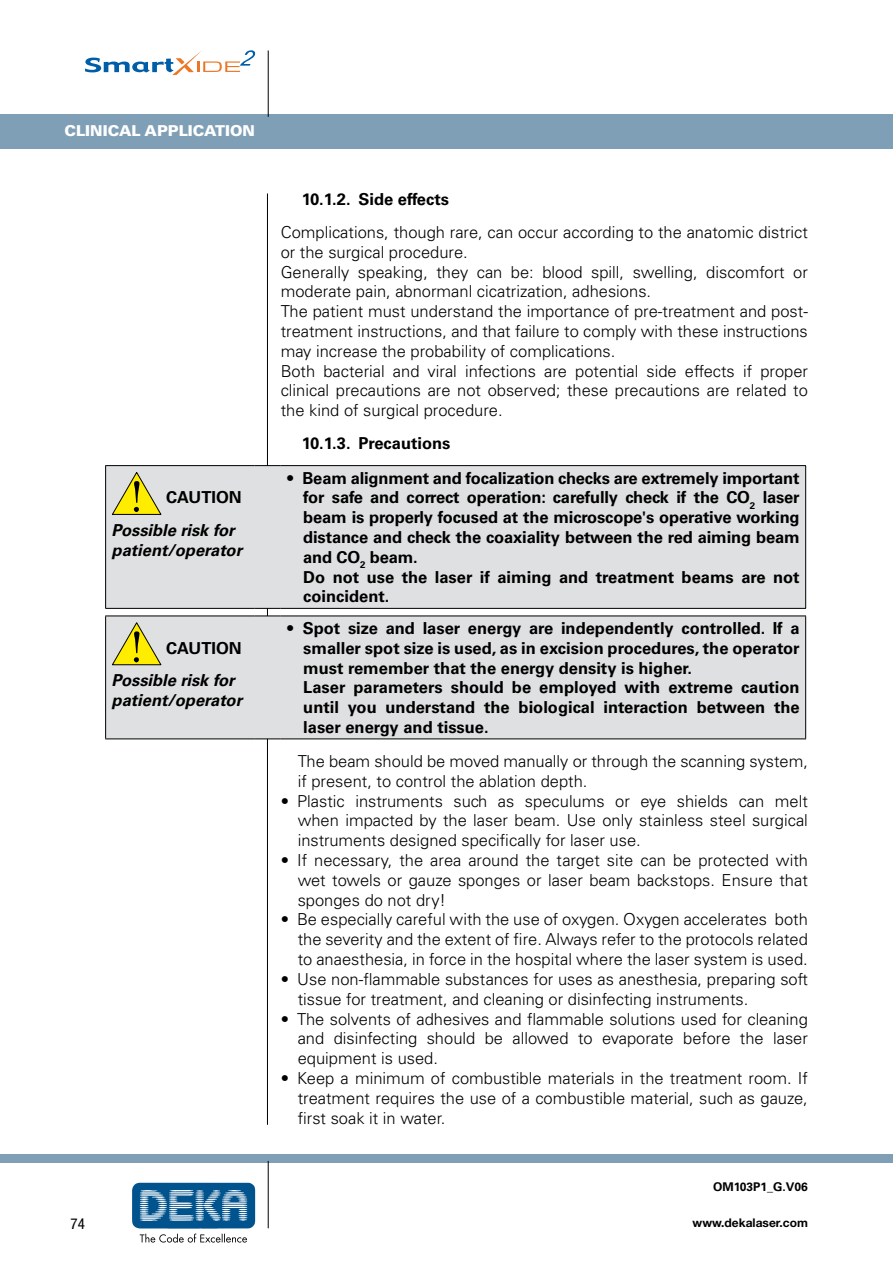
<style>
.page{position:relative;width:893px;height:1263px;background:#fff}
.page>*{position:absolute;margin:0;border:0;box-sizing:border-box;transform-origin:0 0}
.t1{font:300 16.5px/19.8px "Univers LT Std";color:#000;text-align:justify}
.t2{font:700 16.5px/19.8px "Univers LT Std";color:#000}
.t3{font:italic 700 16.5px/19.8px "Univers LT Std";color:#000}
.t4{font:900 15px "Univers LT Std";color:#fff}
.t5{font:condensed 15px "Helvetica Neue LT Std";color:#000}
.t6{font:700 12px "Helvetica Neue LT Std";color:#000}
.t7{font:700 12px "Univers LT Std";color:#000}
.s1{font-weight:300}
</style>
<div class="page">
<div style="left:0;top:115px;width:893px;height:34px;background:#7f9fb7"></div>
<div style="left:0;top:1154px;width:893px;height:8px;background:#7f9fb7"></div>
<hr style="left:268px;top:51px;width:1px;height:66px;background:#000">
<hr style="left:268px;top:1161px;width:1px;height:67px;background:#000">
<svg style="left:132px;top:1183px;width:123px;height:59px"></svg>
<svg style="left:86px;top:50px;width:169px;height:25px"></svg>
<hr style="left:267px;top:193px;width:1px;height:932px;background:#000">
<div style="left:106px;top:466px;width:699px;height:142px;background:#dfe0e1"></div>
<hr style="left:105px;top:465px;width:150px;height:1px;background:#000">
<hr style="left:105px;top:466px;width:1px;height:142px;background:#000">
<svg style="left:255px;top:465px;width:25px;height:1px"></svg>
<hr style="left:280px;top:465px;width:526px;height:1px;background:#000">
<hr style="left:805px;top:466px;width:1px;height:142px;background:#000">
<hr style="left:105px;top:608px;width:150px;height:1px;background:#000">
<svg style="left:255px;top:608px;width:25px;height:1px"></svg>
<hr style="left:280px;top:608px;width:526px;height:1px;background:#000">
<svg style="left:112px;top:472px;width:50px;height:43px;background:#d3cc6e"></svg>
<div style="left:106px;top:616px;width:699px;height:122px;background:#dfe0e1"></div>
<hr style="left:105px;top:615px;width:150px;height:1px;background:#000">
<hr style="left:105px;top:616px;width:1px;height:122px;background:#000">
<svg style="left:255px;top:615px;width:25px;height:1px"></svg>
<hr style="left:280px;top:615px;width:526px;height:1px;background:#000">
<hr style="left:805px;top:616px;width:1px;height:122px;background:#000">
<hr style="left:105px;top:738px;width:150px;height:1px;background:#000">
<svg style="left:255px;top:738px;width:25px;height:1px"></svg>
<hr style="left:280px;top:738px;width:526px;height:1px;background:#000">
<svg style="left:112px;top:622px;width:50px;height:43px;background:#d4ce70"></svg>
<p class="t4" style="left:64px;top:122px;width:179px">CLINICAL APPLICATION</p>
<p class="t2" style="left:166px;top:488px;width:77px">CAUTION</p>
<p class="t3" style="left:112px;top:520px;width:132px">Possible risk for patient/operator</p>
<p class="t2" style="left:166px;top:638px;width:77px">CAUTION</p>
<p class="t3" style="left:112px;top:671px;width:132px">Possible risk for patient/operator</p>
<p class="t2" style="left:302px;top:190px;width:149px">10.1.2. Side effects</p>
<p class="t1" style="left:281px;top:222px;width:529px;text-align:left">Complications, though rare, can occur according to the anatomic district or the surgical procedure.<br>Generally speaking, they can be: blood spill, swelling, discomfort or moderate pain, abnormanl cicatrization, adhesions.<br>The patient must understand the importance of pre-treatment and post&shy;treatment instructions, and that failure to comply with these instructions may increase the probability of complications.<br>Both bacterial and viral infections are potential side effects if proper clinical precautions are not observed; these precautions are related to the kind of surgical procedure.</p>
<p class="t2" style="left:302px;top:433px;width:150px">10.1.3. Precautions</p>
<p class="t2" style="left:303px;top:468px;width:498px;text-indent:-17px"><span class="s1">•</span> Beam alignment and focalization checks are extremely important for safe and correct operation: carefully check if the CO<sub>2</sub> laser beam is properly focused at the microscope's operative working distance and check the coaxiality between the red aiming beam and CO<sub>2</sub> beam.<br>Do not use the laser if aiming and treatment beams are not coincident.</p>
<p class="t2" style="left:303px;top:618px;width:498px;text-indent:-17px"><span class="s1">•</span> Spot size and laser energy are independently controlled. If a smaller spot size is used, as in excision procedures, the operator must remember that the energy density is higher.<br>Laser parameters should be employed with extreme caution until you understand the biological interaction between the laser energy and tissue.</p>
<p class="t1" style="left:298px;top:751px;width:512px">The beam should be moved manually or through the scanning system, if present, to control the ablation depth.</p>
<p class="t1" style="left:298px;top:791px;width:512px;text-indent:-17px">• Plastic instruments such as speculums or eye shields can melt when impacted by the laser beam. Use only stainless steel surgical instruments designed specifically for laser use.</p>
<p class="t1" style="left:298px;top:850px;width:512px;text-indent:-17px">• If necessary, the area around the target site can be protected with wet towels or gauze sponges or laser beam backstops. Ensure that sponges do not dry!</p>
<p class="t1" style="left:298px;top:910px;width:512px;text-indent:-17px">• Be especially careful with the use of oxygen. Oxygen accelerates both the severity and the extent of fire. Always refer to the protocols related to anaesthesia, in force in the hospital where the laser system is used.</p>
<p class="t1" style="left:298px;top:969px;width:512px;text-indent:-17px">• Use non-flammable substances for uses as anesthesia, preparing soft tissue for treatment, and cleaning or disinfecting instruments.</p>
<p class="t1" style="left:298px;top:1009px;width:512px;text-indent:-17px">• The solvents of adhesives and flammable solutions used for cleaning and disinfecting should be allowed to evaporate before the laser equipment is used.</p>
<p class="t1" style="left:298px;top:1068px;width:512px;text-indent:-17px">• Keep a minimum of combustible materials in the treatment room. If treatment requires the use of a combustible material, such as gauze, first soak it in water.</p>
<p class="t7" style="left:713px;top:1180px;width:96px">OM103P1_G.V06</p>
<p class="t5" style="left:71px;top:1214px;width:16px">74</p>
<p class="t6" style="left:693px;top:1215px;width:117px">www.dekalaser.com</p>
</div>
